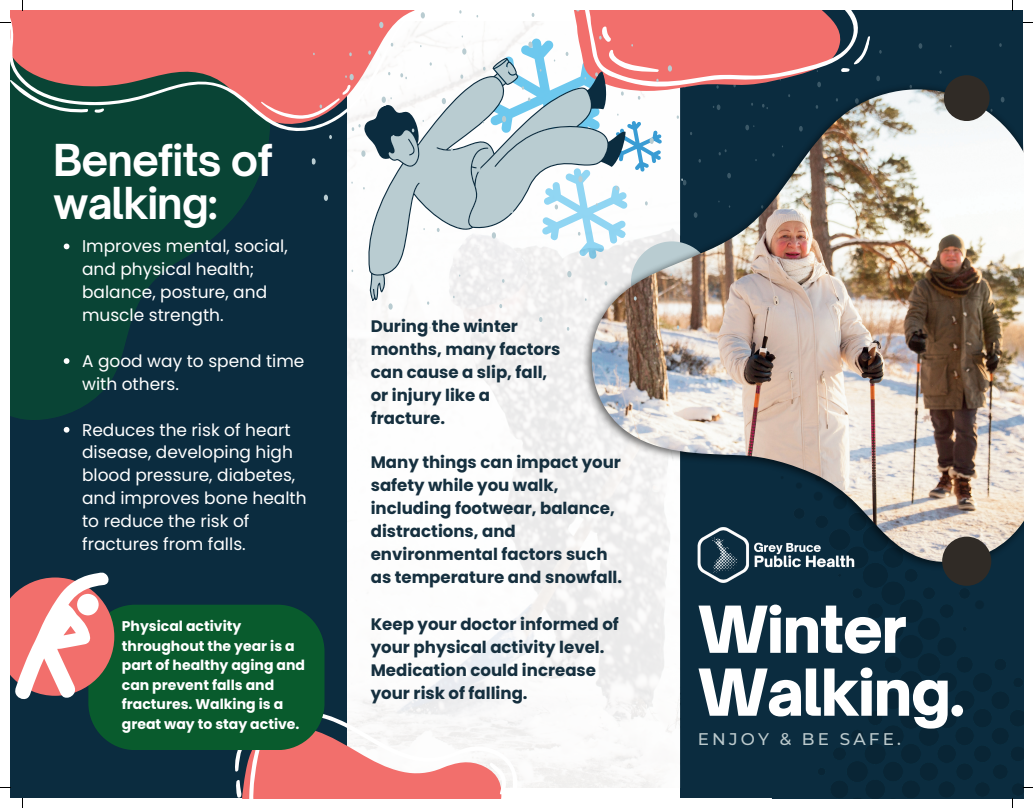
<style>
.page{position:relative;width:1033px;height:808px;background:#fff}
.page>*{position:absolute;margin:0;border:0;box-sizing:border-box;transform-origin:0 0}
.t1{font:900 61.88px/62.9px "Open Sauce One";letter-spacing:-.025em;color:#fff}
.t2{font:700 42.12px/42.2px "Open Sauce One";letter-spacing:-.025em;color:#fff}
.t3{font:17px/22.9px "Poppins";color:#fff}
.t4{font:500 16.88px "Montserrat";letter-spacing:.185em;color:#bccacd}
.t5{font:700 16.62px/23px "Poppins";color:#16303f}
.t6{font:700 14px/19.5px "Poppins";color:#fff}
</style>
<div class="page">
<div style="left:10px;top:10px;width:1013px;height:788px;background:#0b2c3f"></div>
<svg style="left:10px;top:135px;width:259px;height:298px;fill:#094435"></svg>
<img style="left:348px;top:135px;width:332px;height:652px">
<svg style="left:235px;top:703px;width:329px;height:95px;background:#ebbcbc"></svg>
<div style="left:88px;top:604px;width:236px;height:146px;background:#095b2d;border-radius:47px"></div>
<img style="left:548px;top:10px;width:465px;height:589px">
<img style="left:580px;top:89px;width:443px;height:476px">
<div style="left:942px;top:536px;width:49px;height:49px;background:#302b26;border-radius:50%"></div>
<div style="left:943px;top:75px;width:46px;height:46px;background:#302b26;border-radius:50%"></div>
<svg style="left:10px;top:10px;width:410px;height:125px;background:#b46c66"></svg>
<svg style="left:10px;top:80px;width:94px;height:33px;background:#4b6b60"></svg>
<svg style="left:10px;top:572px;width:104px;height:128px"></svg>
<div style="left:77px;top:593px;width:22px;height:22px;background:#fff;border-radius:50%"></div>
<svg style="left:364px;top:58px;width:261px;height:243px;background:#d6dbde"></svg>
<svg style="left:388px;top:303px;width:5px;height:7px"></svg>
<svg style="left:676px;top:325px;width:3px;height:4px"></svg>
<svg style="left:539px;top:317px;width:3px;height:5px"></svg>
<svg style="left:499px;top:304px;width:3px;height:4px"></svg>
<svg style="left:480px;top:327px;width:5px;height:7px"></svg>
<svg style="left:604px;top:281px;width:3px;height:4px"></svg>
<svg style="left:567px;top:271px;width:4px;height:6px"></svg>
<svg style="left:386px;top:266px;width:3px;height:4px"></svg>
<svg style="left:368px;top:50px;width:3px;height:5px"></svg>
<svg style="left:311px;top:158px;width:5px;height:6px"></svg>
<svg style="left:379px;top:22px;width:4px;height:6px"></svg>
<svg style="left:349px;top:52px;width:3px;height:4px"></svg>
<svg style="left:399px;top:208px;width:5px;height:6px"></svg>
<svg style="left:324px;top:194px;width:4px;height:7px"></svg>
<svg style="left:400px;top:73px;width:7px;height:6px"></svg>
<svg style="left:381px;top:97px;width:11px;height:6px"></svg>
<svg style="left:361px;top:150px;width:4px;height:7px"></svg>
<svg style="left:261px;top:74px;width:100px;height:65px"></svg>
<svg style="left:420px;top:10px;width:468px;height:249px"></svg>
<svg style="left:64px;top:243px;width:5px;height:6px"></svg>
<svg style="left:64px;top:358px;width:5px;height:6px"></svg>
<svg style="left:64px;top:427px;width:5px;height:5px"></svg>
<h2 class="t2" style="left:53px;top:139px;width:221px">Benefits of walking:</h2>
<p class="t3" style="left:82px;top:235px;width:207px">Improves mental, social, and physical health; balance, posture, and muscle strength.</p>
<p class="t3" style="left:82px;top:349px;width:224px">A good way to spend time with others.</p>
<p class="t3" style="left:82px;top:418px;width:226px">Reduces the risk of heart disease, developing high blood pressure, diabetes, and improves bone health to reduce the risk of fractures from falls.</p>
<p class="t6" style="left:122px;top:616px;width:185px">Physical activity throughout the year is a part of healthy aging and can prevent falls and fractures. Walking is a great way to stay active.</p>
<p class="t5" style="left:371px;top:315px;width:191px">During the winter months, many factors can cause a slip, fall, or injury like a fracture.</p>
<p class="t5" style="left:371px;top:451px;width:253px">Many things can impact your safety while you walk, including footwear, balance, distractions, and environmental factors such as temperature and snowfall.</p>
<p class="t5" style="left:371px;top:612px;width:250px">Keep your doctor informed of your physical activity level.<br>Medication could increase your risk of falling.</p>
<h1 class="t1" style="left:698px;top:597px;width:268px">Winter<br>Walking.</h1>
<p class="t4" style="left:698px;top:727px;width:204px">ENJOY &amp; BE SAFE.</p>
</div>
